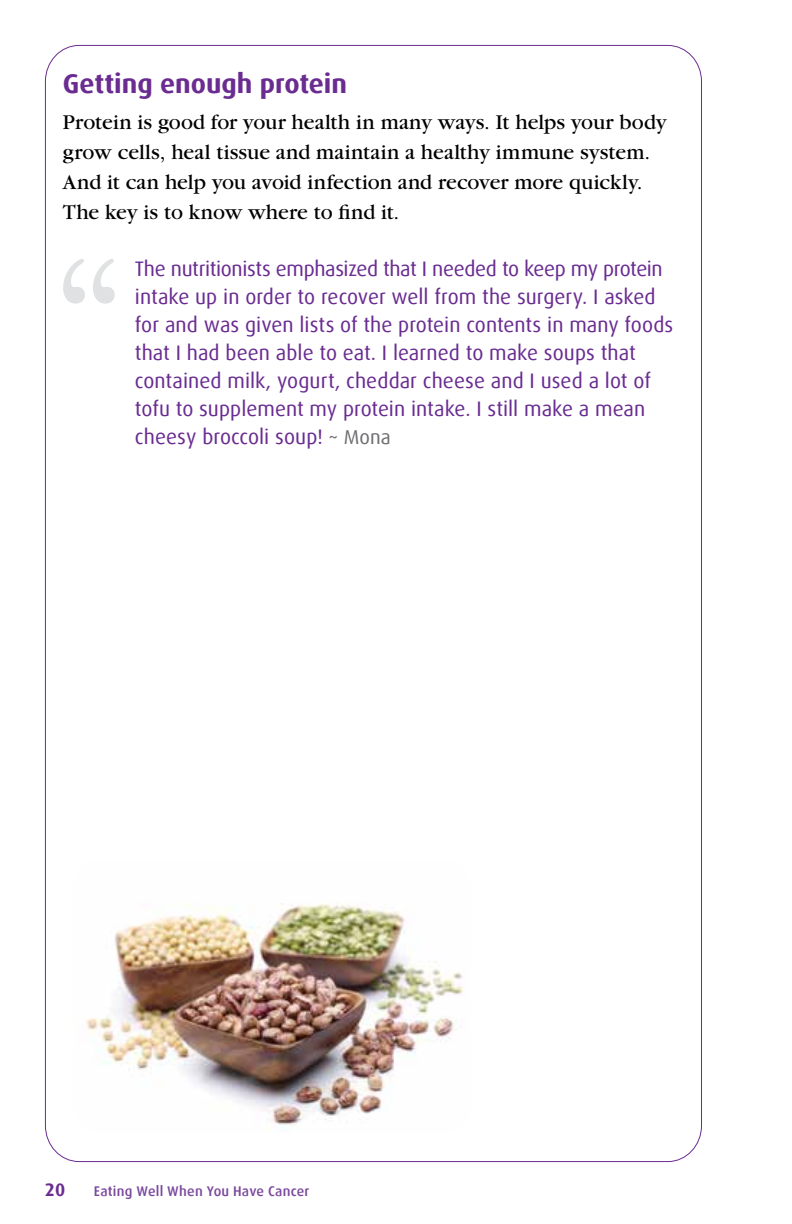
<style>
.page{position:relative;width:792px;height:1224px;background:#fff}
.page>*{position:absolute;margin:0;border:0;box-sizing:border-box;transform-origin:0 0}
.t1{font:700 27px "Dax Offc";color:#6a2c91}
.t2{font:22px/30px "Garamond";color:#000}
.t3{font:21px/28px "Dax Offc";color:#6a2c91}
.t4{font:700 18px "Dax Offc";color:#6a2c91}
.t5{font:500 14px "Dax Offc";letter-spacing:.02em;color:#7a499d}
.s1{font-size:20px;color:#6d6e71}
</style>
<div class="page">
<svg style="left:63px;top:259px;width:52px;height:45px"></svg>
<img style="left:86px;top:903px;width:378px;height:225px">
<p class="t1" style="left:63px;top:67px;width:286px">Getting enough protein</p>
<p class="t2" style="left:63px;top:107px;width:605px">Protein is good for your health in many ways. It helps your body grow cells, heal tissue and maintain a healthy immune system.<br>And it can help you avoid infection and recover more quickly.<br>The key is to know where to find it.</p>
<p class="t3" style="left:135px;top:255px;width:540px">The nutritionists emphasized that I needed to keep my protein intake up in order to recover well from the surgery. I asked for and was given lists of the protein contents in many foods that I had been able to eat. I learned to make soups that contained milk, yogurt, cheddar cheese and I used a lot of tofu to supplement my protein intake. I still make a mean cheesy broccoli soup! <span class="s1">~ Mona</span></p>
<p class="t4" style="left:45px;top:1178px;width:22px">20</p>
<p class="t5" style="left:94px;top:1182px;width:217px">Eating Well When You Have Cancer</p>
</div>
